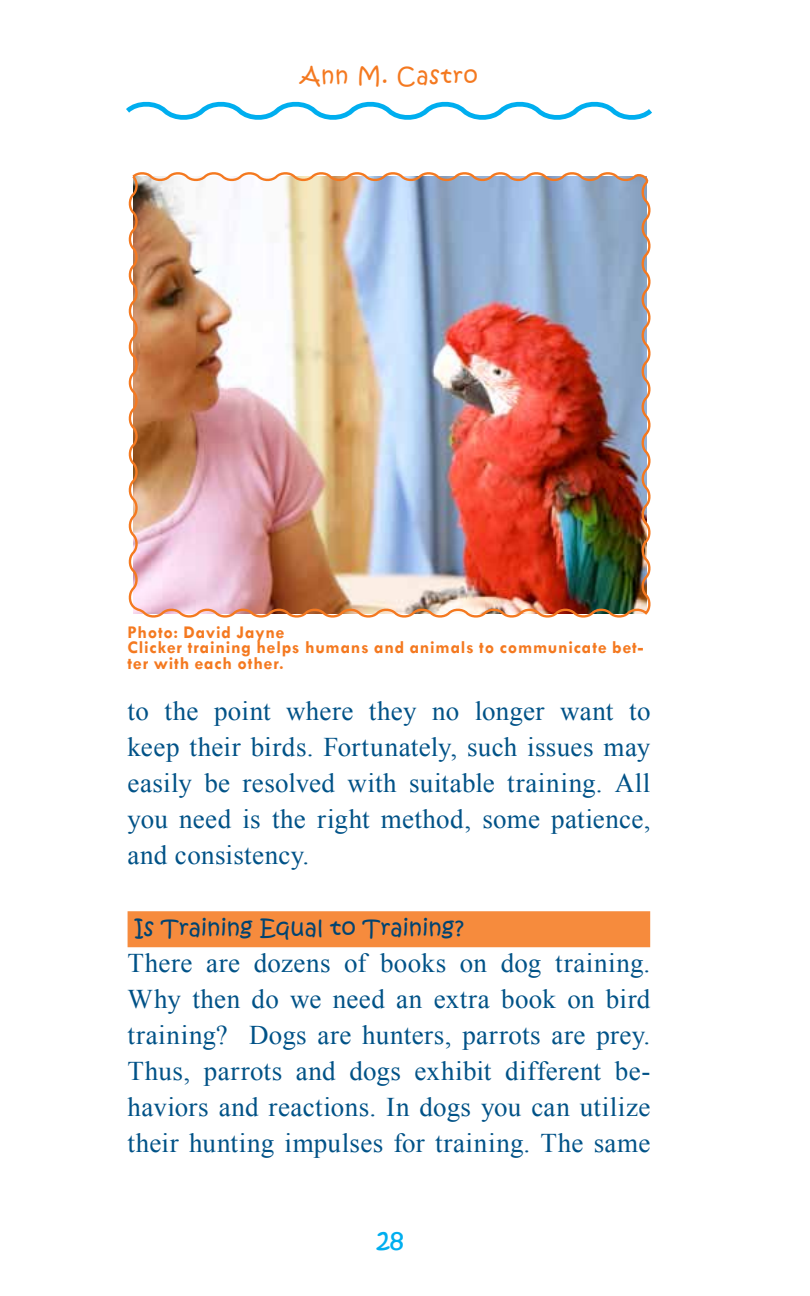
<style>
.page{position:relative;width:810px;height:1296px;background:#fff}
.page>*{position:absolute;margin:0;border:0;box-sizing:border-box;transform-origin:0 0}
.t1{font:27px/36px "Times New Roman";letter-spacing:.01em;color:#005287;text-align:justify}
.t2{font:27px "Kristen ITC";color:#00aeef}
.t3{font:22.5px "Kristen ITC";color:#004371}
.t4{font:22.5px "Kristen ITC";letter-spacing:.035em;color:#f47920}
.t5{font:700 18px/15.8px "Tw Cen";letter-spacing:.04em;color:#f47920}
</style>
<div class="page">
<svg style="left:126px;top:101px;width:526px;height:19px"></svg>
<div style="left:128px;top:911px;width:522px;height:36px;background:#f68b3d"></div>
<img style="left:128px;top:172px;width:523px;height:446px">
<p class="t4" style="left:301px;top:61px;width:179px">Ann M. Castro</p>
<p class="t5" style="left:128px;top:624px;width:518px">Photo: David Jayne<br>Clicker training helps humans and animals to communicate bet&shy;ter with each other.</p>
<p class="t1" style="left:128px;top:693px;width:524px">to the point where they no longer want to keep their birds. Fortunately, such issues may easily be resolved with suitable training. All you need is the right method, some patience, and consistency.</p>
<p class="t3" style="left:135px;top:913px;width:331px">Is Training Equal to Training?</p>
<p class="t1" style="left:128px;top:945px;width:524px">There are dozens of books on dog training.<br>Why then do we need an extra book on bird training? Dogs are hunters, parrots are prey.<br>Thus, parrots and dogs exhibit different be&shy;haviors and reactions. In dogs you can utilize their hunting impulses for training. The same</p>
<p class="t2" style="left:376px;top:1222px;width:29px">28</p>
</div>
